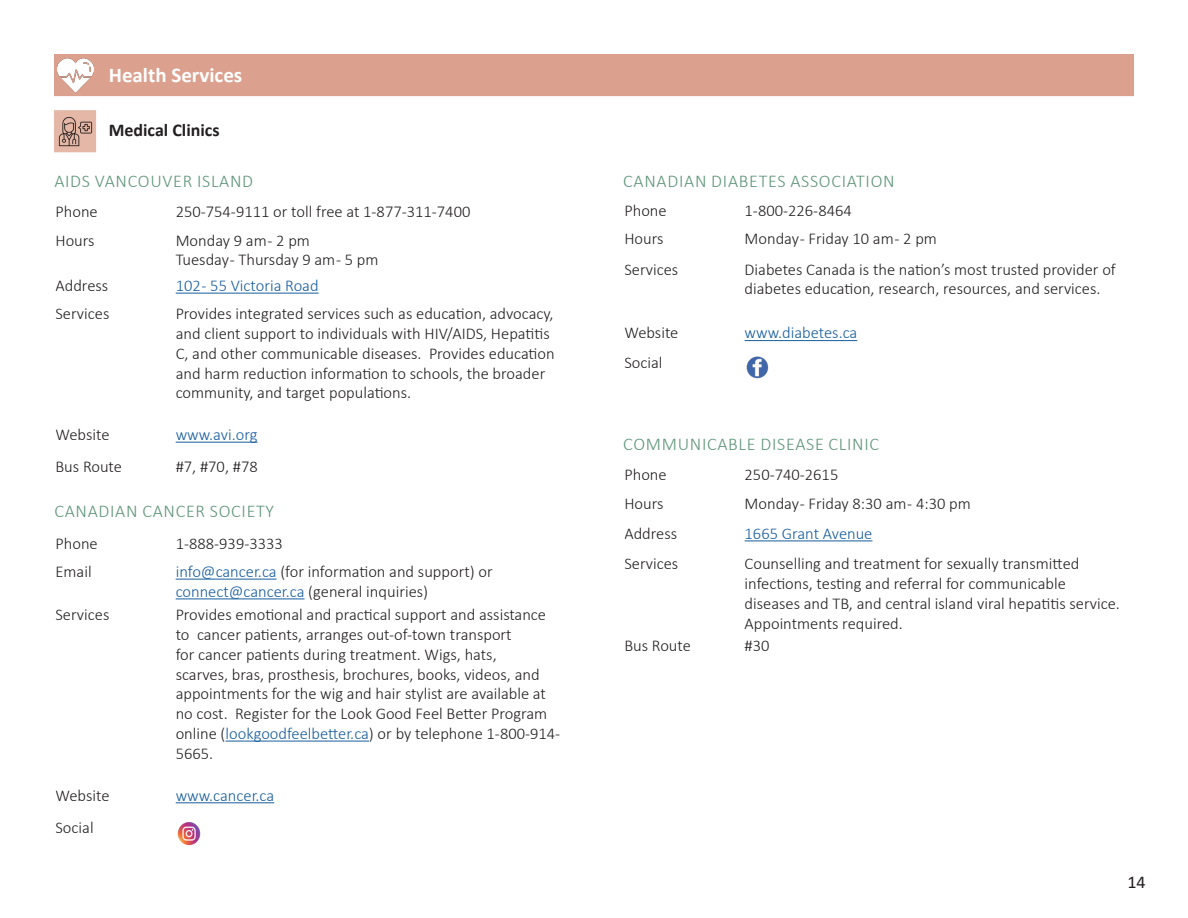
<style>
.page{position:relative;width:1188px;height:918px;background:#fff}
.page>*{position:absolute;margin:0;border:0;box-sizing:border-box;transform-origin:0 0}
.Section_Heading{font:700 21px "Calibri";color:#fff}
.Service_Title{font:300 18px "Calibri";letter-spacing:.04em;color:#5f9579}
.Subsection_Heading{font:700 18px "Calibri";color:#231f20}
.t1{font:18px "Calibri";color:#231f20}
.Text{font:300 16.5px/19.8px "Calibri";color:#231f20}
.Text-2{font:300 16.5px "Calibri";color:#175d9e}
.s1{color:#175d9e}
</style>
<div class="page">
<div style="left:54px;top:54px;width:1080px;height:42px;background:#dba18e"></div>
<img style="left:57px;top:58px;width:36px;height:35px">
<div style="left:54px;top:110px;width:42px;height:42px;background:#e4b7a7"></div>
<img style="left:58px;top:116px;width:35px;height:31px">
<hr style="left:176px;top:293px;width:143px;height:1px;background:#175d9e">
<hr style="left:176px;top:442px;width:82px;height:1px;background:#175d9e">
<hr style="left:176px;top:579px;width:101px;height:1px;background:#175d9e">
<hr style="left:176px;top:598px;width:129px;height:1px;background:#175d9e">
<hr style="left:226px;top:741px;width:143px;height:1px;background:#175d9e">
<hr style="left:176px;top:802px;width:98px;height:1px;background:#175d9e">
<img style="left:177px;top:822px;width:24px;height:23px;border-radius:12px">
<hr style="left:745px;top:340px;width:112px;height:1px;background:#175d9e">
<img style="left:746px;top:356px;width:23px;height:23px;border-radius:12px">
<hr style="left:745px;top:540px;width:127px;height:1px;background:#175d9e">
<p class="Section_Heading" style="left:109px;top:60px;width:135px">Health Services</p>
<p class="Subsection_Heading" style="left:109px;top:117px;width:112px">Medical Clinics</p>
<p class="Service_Title" style="left:54px;top:170px;width:200px">AIDS VANCOUVER ISLAND</p>
<p class="Text" style="left:56px;top:202px;width:44px">Phone</p>
<p class="Text" style="left:176px;top:202px;width:296px">250-754-9111 or toll free at 1-877-311-7400</p>
<p class="Text" style="left:56px;top:230px;width:41px">Hours</p>
<p class="Text" style="left:176px;top:230px;width:136px">Monday 9 am - 2 pm</p>
<p class="Text" style="left:176px;top:250px;width:204px">Tuesday - Thursday 9 am - 5 pm</p>
<p class="Text" style="left:56px;top:275px;width:54px">Address</p>
<p class="Text-2" style="left:176px;top:275px;width:144px">102 - 55 Victoria Road</p>
<p class="Text" style="left:56px;top:304px;width:55px">Services</p>
<p class="Text" style="left:176px;top:304px;width:381px">Provides integrated services such as education, advocacy, and client support to individuals with HIV/AIDS, Hepatitis C, and other communicable diseases. Provides education and harm reduction information to schools, the broader community, and target populations.</p>
<p class="Text" style="left:56px;top:425px;width:56px">Website</p>
<p class="Text-2" style="left:176px;top:424px;width:83px">www.avi.org</p>
<p class="Text" style="left:56px;top:457px;width:68px">Bus Route</p>
<p class="Text" style="left:176px;top:457px;width:84px">#7, #70, #78</p>
<p class="Service_Title" style="left:54px;top:500px;width:221px">CANADIAN CANCER SOCIETY</p>
<p class="Text" style="left:56px;top:533px;width:44px">Phone</p>
<p class="Text" style="left:176px;top:533px;width:109px">1-888-939-3333</p>
<p class="Text" style="left:56px;top:561px;width:38px">Email</p>
<p class="Text" style="left:176px;top:561px;width:319px"><span class="s1">info@cancer.ca</span> (for information and support) or</p>
<p class="Text" style="left:176px;top:581px;width:254px"><span class="s1">connect@cancer.ca</span> (general inquiries)</p>
<p class="Text" style="left:56px;top:605px;width:55px">Services</p>
<p class="Text" style="left:176px;top:605px;width:386px">Provides emotional and practical support and assistance to cancer patients, arranges out-of-town transport<br>for cancer patients during treatment. Wigs, hats,<br>scarves, bras, prosthesis, brochures, books, videos, and appointments for the wig and hair stylist are available at no cost. Register for the Look Good Feel Better Program online (<span class="s1">lookgoodfeelbetter.ca</span>) or by telephone 1-800-914- 5665.</p>
<p class="Text" style="left:56px;top:785px;width:56px">Website</p>
<p class="Text-2" style="left:176px;top:785px;width:100px">www.cancer.ca</p>
<p class="Text" style="left:56px;top:817px;width:40px">Social</p>
<p class="Service_Title" style="left:623px;top:170px;width:273px">CANADIAN DIABETES ASSOCIATION</p>
<p class="Text" style="left:624px;top:201px;width:44px">Phone</p>
<p class="Text" style="left:745px;top:201px;width:109px">1-800-226-8464</p>
<p class="Text" style="left:624px;top:229px;width:41px">Hours</p>
<p class="Text" style="left:745px;top:229px;width:194px">Monday - Friday 10 am - 2 pm</p>
<p class="Text" style="left:624px;top:259px;width:55px">Services</p>
<p class="Text" style="left:745px;top:259px;width:373px">Diabetes Canada is the nation’s most trusted provider of diabetes education, research, resources, and services.</p>
<p class="Text" style="left:624px;top:323px;width:56px">Website</p>
<p class="Text-2" style="left:745px;top:323px;width:114px">www.diabetes.ca</p>
<p class="Text" style="left:624px;top:352px;width:40px">Social</p>
<p class="Service_Title" style="left:623px;top:433px;width:257px">COMMUNICABLE DISEASE CLINIC</p>
<p class="Text" style="left:624px;top:465px;width:44px">Phone</p>
<p class="Text" style="left:745px;top:465px;width:95px">250-740-2615</p>
<p class="Text" style="left:624px;top:493px;width:41px">Hours</p>
<p class="Text" style="left:745px;top:493px;width:228px">Monday - Friday 8:30 am - 4:30 pm</p>
<p class="Text" style="left:624px;top:523px;width:54px">Address</p>
<p class="Text-2" style="left:745px;top:523px;width:129px">1665 Grant Avenue</p>
<p class="Text" style="left:624px;top:554px;width:55px">Services</p>
<p class="Text" style="left:745px;top:554px;width:377px">Counselling and treatment for sexually transmitted infections, testing and referral for communicable diseases and TB, and central island viral hepatitis service.<br>Appointments required.</p>
<p class="Text" style="left:624px;top:636px;width:68px">Bus Route</p>
<p class="Text" style="left:745px;top:636px;width:26px">#30</p>
<p class="t1" style="left:1128px;top:870px;width:20px">14</p>
</div>
